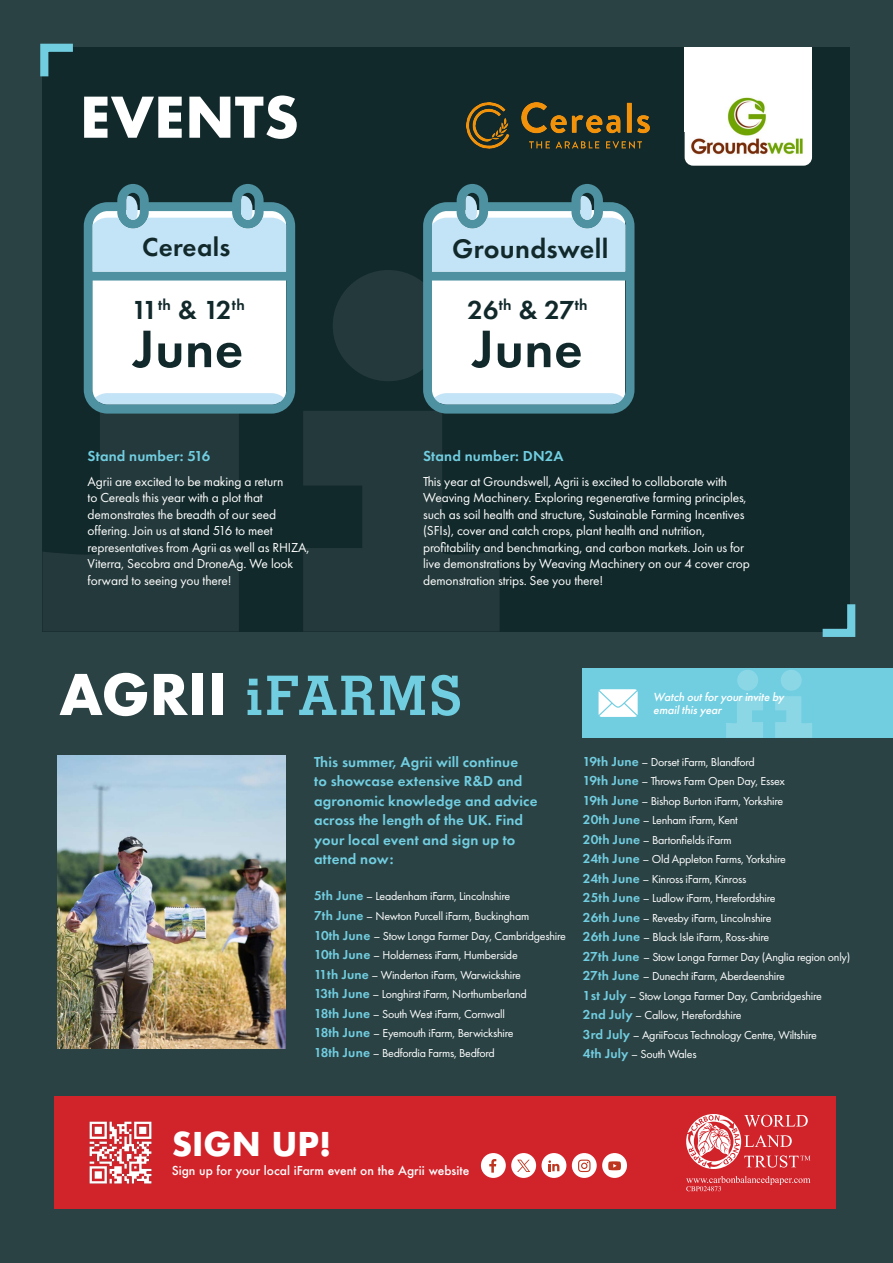
<style>
.page{position:relative;width:893px;height:1263px;background:#2b4244}
.page>*{position:absolute;margin:0;border:0;box-sizing:border-box;transform-origin:0 0}
.t1{font:600 54.75px "Futura PT";letter-spacing:.01em;color:#12292b}
.t2{font:700 54.45px "Memphis LT";letter-spacing:.04em;color:#71cee1}
.t3{font:700 54.45px "Futura";color:#fff}
.t4{font:700 31.95px "Futura";color:#fff}
.t5{font:600 27.9px "Futura PT";letter-spacing:.01em;color:#12292b}
.t6{font:600 27px "Futura PT";letter-spacing:.01em;color:#12292b}
.t7{font:600 15px/19.5px "Futura PT";letter-spacing:.01em;color:#71cee1}
.t8{font:13.5px/16.5px "Futura PT";letter-spacing:-.01em;color:#fff}
.t9{font:italic 500 12.15px/13.4px "Futura PT";color:#fff}
.t10{font:12px/19.5px "Futura PT";letter-spacing:-.02em;color:#fff}
.t11{font:500 12px "Futura";color:#fff}
.s1{font-family:"Futura";color:#fff}
.s2{font-weight:600;font-size:13.5px;color:#71cee1}
</style>
<div class="page">
<img style="left:57px;top:755px;width:228px;height:294px">
<div style="left:54px;top:1096px;width:781px;height:113px;background:#d1232a"></div>
<div style="left:43px;top:47px;width:807px;height:584px;background:#12292b"></div>
<div style="left:333px;top:270px;width:111px;height:111px;background:#24393b;border-radius:50%"></div>
<svg style="left:43px;top:414px;width:196px;height:217px"></svg>
<svg style="left:303px;top:411px;width:196px;height:220px"></svg>
<img style="left:89px;top:1121px;width:63px;height:63px">
<svg style="left:84px;top:184px;width:211px;height:230px;background:#c2d4d9"></svg>
<svg style="left:93px;top:196px;width:193px;height:76px;background:#a7cada"></svg>
<svg style="left:423px;top:184px;width:211px;height:230px;background:#c2d4d8"></svg>
<svg style="left:432px;top:196px;width:194px;height:76px;background:#a7cada"></svg>
<img style="left:466px;top:103px;width:183px;height:45px">
<div style="left:481px;top:1153px;width:25px;height:25px;background:#fff;border-radius:50%"></div>
<div style="left:541px;top:1153px;width:25px;height:25px;background:#fff;border-radius:50%"></div>
<div style="left:511px;top:1153px;width:25px;height:25px;background:#fff;border-radius:50%"></div>
<div style="left:572px;top:1153px;width:25px;height:25px;background:#fff;border-radius:50%"></div>
<div style="left:602px;top:1153px;width:25px;height:25px;background:#fff;border-radius:50%"></div>
<svg style="left:489px;top:1159px;width:7px;height:13px"></svg>
<svg style="left:517px;top:1160px;width:13px;height:12px"></svg>
<svg style="left:548px;top:1160px;width:11px;height:11px"></svg>
<svg style="left:578px;top:1159px;width:12px;height:13px"></svg>
<svg style="left:608px;top:1161px;width:13px;height:9px"></svg>
<svg style="left:40px;top:43px;width:33px;height:41px"></svg>
<svg style="left:814px;top:604px;width:42px;height:33px"></svg>
<div style="left:685px;top:47px;width:127px;height:85px;background:#fff"></div>
<img style="left:685px;top:97px;width:127px;height:69px">
<div style="left:583px;top:668px;width:310px;height:70px;background:#71cee1"></div>
<div style="left:737px;top:670px;width:21px;height:21px;background:#8cd7e6;border-radius:50%"></div>
<div style="left:781px;top:670px;width:21px;height:21px;background:#8cd7e6;border-radius:50%"></div>
<svg style="left:726px;top:696px;width:37px;height:42px"></svg>
<svg style="left:775px;top:696px;width:37px;height:42px"></svg>
<svg style="left:599px;top:689px;width:39px;height:28px"></svg>
<svg style="left:686px;top:1114px;width:124px;height:55px"></svg>
<svg style="left:686px;top:1176px;width:124px;height:15px"></svg>
<p class="t3" style="left:80px;top:78px;width:221px">EVENTS</p>
<p class="t6" style="left:142px;top:230px;width:90px">Cereals</p>
<p class="t6" style="left:132px;top:293px;width:114px">11<sup>th</sup> &amp; 12<sup>th</sup></p>
<p class="t1" style="left:133px;top:315px;width:112px">June</p>
<p class="t7" style="left:88px;top:446px;width:124px">Stand number: 516</p>
<p class="t8" style="left:88px;top:473px;width:223px">Agrii are excited to be making a return<br>to Cereals this year with a plot that demonstrates the breadth of our seed offering. Join us at stand 516 to meet representatives from Agrii as well as RHIZA, Viterra, Secobra and DroneAg. We look forward to seeing you there!</p>
<p class="t5" style="left:452px;top:231px;width:158px">Groundswell</p>
<p class="t6" style="left:468px;top:293px;width:122px">26<sup>th</sup> &amp; 27<sup>th</sup></p>
<p class="t1" style="left:473px;top:315px;width:112px">June</p>
<p class="t7" style="left:423px;top:446px;width:142px">Stand number: DN2A</p>
<p class="t8" style="left:423px;top:473px;width:328px">This year at Groundswell, Agrii is excited to collaborate with Weaving Machinery. Exploring regenerative farming principles, such as soil health and structure, Sustainable Farming Incentives (SFIs), cover and catch crops, plant health and nutrition, profitability and benchmarking, and carbon markets. Join us for live demonstrations by Weaving Machinery on our 4 cover crop demonstration strips. See you there!</p>
<p class="t2" style="left:59px;top:661px;width:404px"><span class="s1">AGRII</span> iFARMS</p>
<p class="t7" style="left:314px;top:752px;width:225px">This summer, Agrii will continue<br>to showcase extensive R&amp;D and agronomic knowledge and advice across the length of the UK. Find</p>
<p class="t7" style="left:314px;top:830px;width:203px">your local event and sign up to</p>
<p class="t7" style="left:314px;top:849px;width:81px">attend now:</p>
<p class="t10" style="left:314px;top:887px;width:198px"><span class="s2">5th June</span> – Leadenham iFarm, Lincolnshire</p>
<p class="t10" style="left:314px;top:906px;width:217px"><span class="s2">7th June</span> – Newton Purcell iFarm, Buckingham</p>
<p class="t10" style="left:314px;top:926px;width:253px"><span class="s2">10th June</span> – Stow Longa Farmer Day, Cambridgeshire</p>
<p class="t10" style="left:314px;top:945px;width:205px"><span class="s2">10th June</span> – Holderness iFarm, Humberside</p>
<p class="t10" style="left:314px;top:965px;width:208px"><span class="s2">11th June</span> – Winderton iFarm, Warwickshire</p>
<p class="t10" style="left:314px;top:984px;width:214px"><span class="s2">13th June</span> – Longhirst iFarm, Northumberland</p>
<p class="t10" style="left:314px;top:1004px;width:192px"><span class="s2">18th June</span> – South West iFarm, Cornwall</p>
<p class="t10" style="left:314px;top:1023px;width:201px"><span class="s2">18th June</span> – Eyemouth iFarm, Berwickshire</p>
<p class="t10" style="left:314px;top:1043px;width:182px"><span class="s2">18th June</span> – Bedfordia Farms, Bedford</p>
<p class="t9" style="left:653px;top:690px;width:135px">Watch outforyourinvite by emailthisyear</p>
<p class="t10" style="left:583px;top:752px;width:173px"><span class="s2">19th June</span> – Dorset iFarm, Blandford</p>
<p class="t10" style="left:583px;top:771px;width:204px"><span class="s2">19th June</span> – Throws Farm Open Day, Essex</p>
<p class="t10" style="left:583px;top:791px;width:202px"><span class="s2">19th June</span> – Bishop Burton iFarm, Yorkshire</p>
<p class="t10" style="left:583px;top:810px;width:156px"><span class="s2">20th June</span> – Lenham iFarm, Kent</p>
<p class="t10" style="left:583px;top:830px;width:204px"><span class="s2">20th June</span> – Bartonfields iFarm<br><span class="s2">24th June</span> – Old Appleton Farms, Yorkshire</p>
<p class="t10" style="left:583px;top:869px;width:165px"><span class="s2">24th June</span> – Kinross iFarm, Kinross</p>
<p class="t10" style="left:583px;top:888px;width:194px"><span class="s2">25th June</span> – Ludlow iFarm, Herefordshire</p>
<p class="t10" style="left:583px;top:908px;width:190px"><span class="s2">26th June</span> – Revesby iFarm, Lincolnshire</p>
<p class="t10" style="left:583px;top:927px;width:188px"><span class="s2">26th June</span> – Black Isle iFarm, Ross-shire</p>
<p class="t10" style="left:583px;top:947px;width:269px"><span class="s2">27th June</span> – Stow Longa Farmer Day (Anglia region only)</p>
<p class="t10" style="left:583px;top:966px;width:204px"><span class="s2">27th June</span> – Dunecht iFarm, Aberdeenshire</p>
<p class="t10" style="left:583px;top:986px;width:240px"><span class="s2">1st July</span> – Stow Longa Farmer Day, Cambridgeshire</p>
<p class="t10" style="left:583px;top:1005px;width:160px"><span class="s2">2nd July</span> – Callow, Herefordshire</p>
<p class="t10" style="left:583px;top:1025px;width:236px"><span class="s2">3rd July</span> – AgriiFocus Technology Centre, Wiltshire</p>
<p class="t10" style="left:583px;top:1044px;width:115px"><span class="s2">4th July</span> – South Wales</p>
<p class="t4" style="left:172px;top:1121px;width:161px">SIGN UP!</p>
<p class="t11" style="left:172px;top:1163px;width:299px">Sign up for your local iFarm event on the Agrii website</p>
</div>
